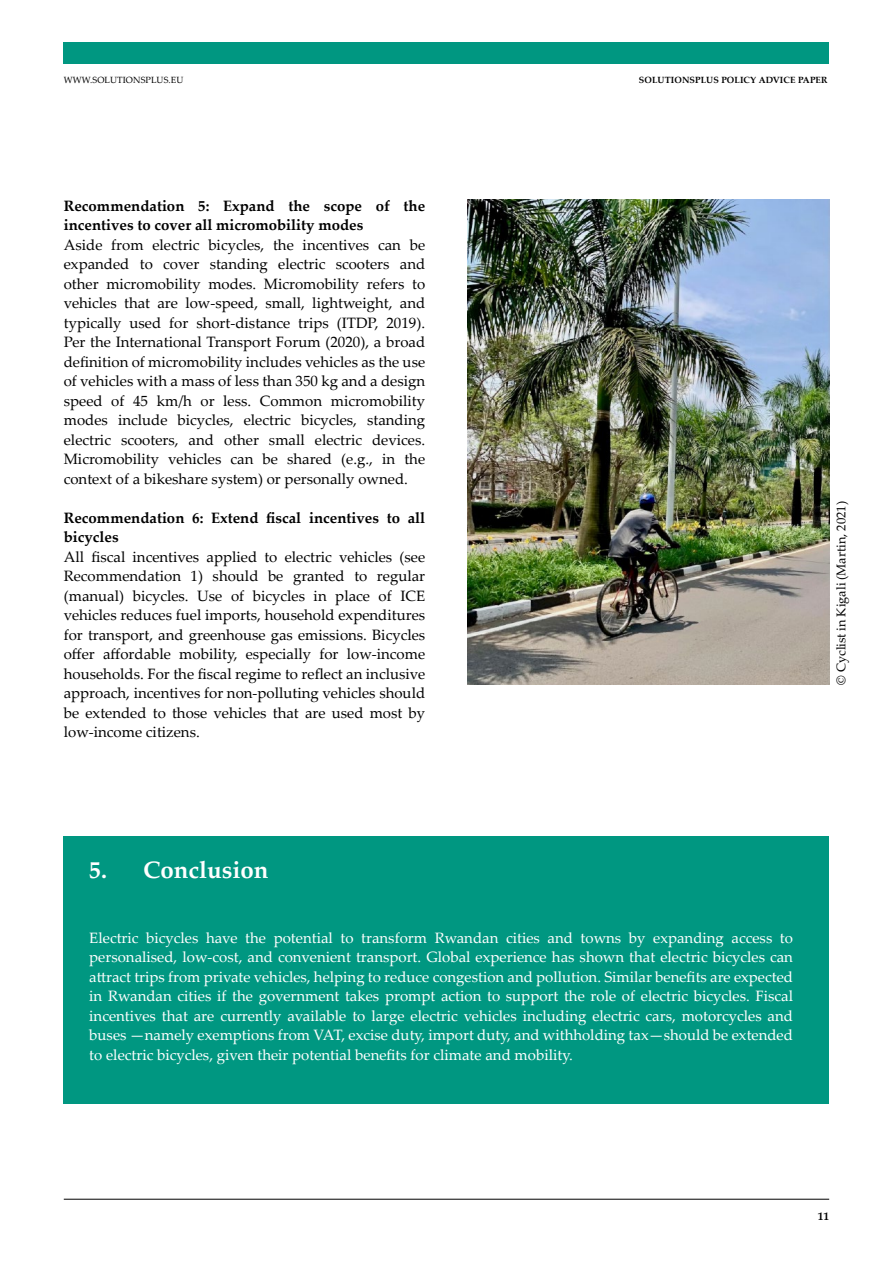
<style>
.page{position:relative;width:893px;height:1263px;background:#fff}
.page>*{position:absolute;margin:0;border:0;box-sizing:border-box;transform-origin:0 0}
.t1{font:700 24px "Palatino";color:#fff}
.t2{font:15px/19.5px "Palatino Linotype";color:#000;text-align:justify}
.t3{font:15px/19.5px "Palatino Linotype";color:#fff;text-align:justify}
.t4{font:700 15px/19.5px "Palatino Linotype";color:#000}
.t5{font:12.75px "Palatino Linotype";color:#000}
.t6{font:700 11.25px "Palatino Linotype";color:#000}
.t7{font:700 9px "Palatino Linotype";letter-spacing:.01em;color:#000}
.t8{font:9px "Palatino Linotype";letter-spacing:.01em;color:#000}
</style>
<div class="page">
<hr style="left:64px;top:1199px;width:765px;height:1px;background:#000">
<div style="left:64px;top:43px;width:765px;height:21px;background:#009781"></div>
<img style="left:468px;top:200px;width:361px;height:485px">
<div style="left:64px;top:837px;width:765px;height:267px;background:#009781"></div>
<p class="t8" style="left:64px;top:74px;width:121px">WWW.SOLUTIONSPLUS.EU</p>
<p class="t7" style="left:639px;top:74px;width:190px">SOLUTIONSPLUS POLICY ADVICE PAPER</p>
<p class="t4" style="left:64px;top:195px;width:363px">Recommendation 5: Expand the scope of the incentives to cover all micromobility modes</p>
<p class="t2" style="left:64px;top:234px;width:363px">Aside from electric bicycles, the incentives can be expanded to cover standing electric scooters and other micromobility modes. Micromobility refers to vehicles that are low-speed, small, lightweight, and typically used for short-distance trips (ITDP, 2019).<br>Per the International Transport Forum (2020), a broad definition of micromobility includes vehicles as the use of vehicles with a mass of less than 350 kg and a design speed of 45 km/h or less. Common micromobility modes include bicycles, electric bicycles, standing electric scooters, and other small electric devices.<br>Micromobility vehicles can be shared (e.g., in the context of a bikeshare system) or personally owned.</p>
<p class="t4" style="left:64px;top:507px;width:363px">Recommendation 6: Extend fiscal incentives to all bicycles</p>
<p class="t2" style="left:64px;top:546px;width:363px">All fiscal incentives applied to electric vehicles (see Recommendation 1) should be granted to regular (manual) bicycles. Use of bicycles in place of ICE vehicles reduces fuel imports, household expenditures for transport, and greenhouse gas emissions. Bicycles offer affordable mobility, especially for low-income households. For the fiscal regime to reflect an inclusive approach, incentives for non-polluting vehicles should be extended to those vehicles that are used most by low-income citizens.</p>
<p class="t5" style="left:832px;top:685px;width:185px;rotate:-90deg">© Cyclist in Kigali (Martin, 2021)</p>
<h1 class="t1" style="left:89px;top:850px;width:181px">5. Conclusion</h1>
<p class="t3" style="left:89px;top:927px;width:705px">Electric bicycles have the potential to transform Rwandan cities and towns by expanding access to personalised, low-cost, and convenient transport. Global experience has shown that electric bicycles can attract trips from private vehicles, helping to reduce congestion and pollution. Similar benefits are expected in Rwandan cities if the government takes prompt action to support the role of electric bicycles. Fiscal incentives that are currently available to large electric vehicles including electric cars, motorcycles and buses —namely exemptions from VAT, excise duty, import duty, and withholding tax—should be extended to electric bicycles, given their potential benefits for climate and mobility.</p>
<p class="t6" style="left:818px;top:1209px;width:13px">11</p>
</div>
